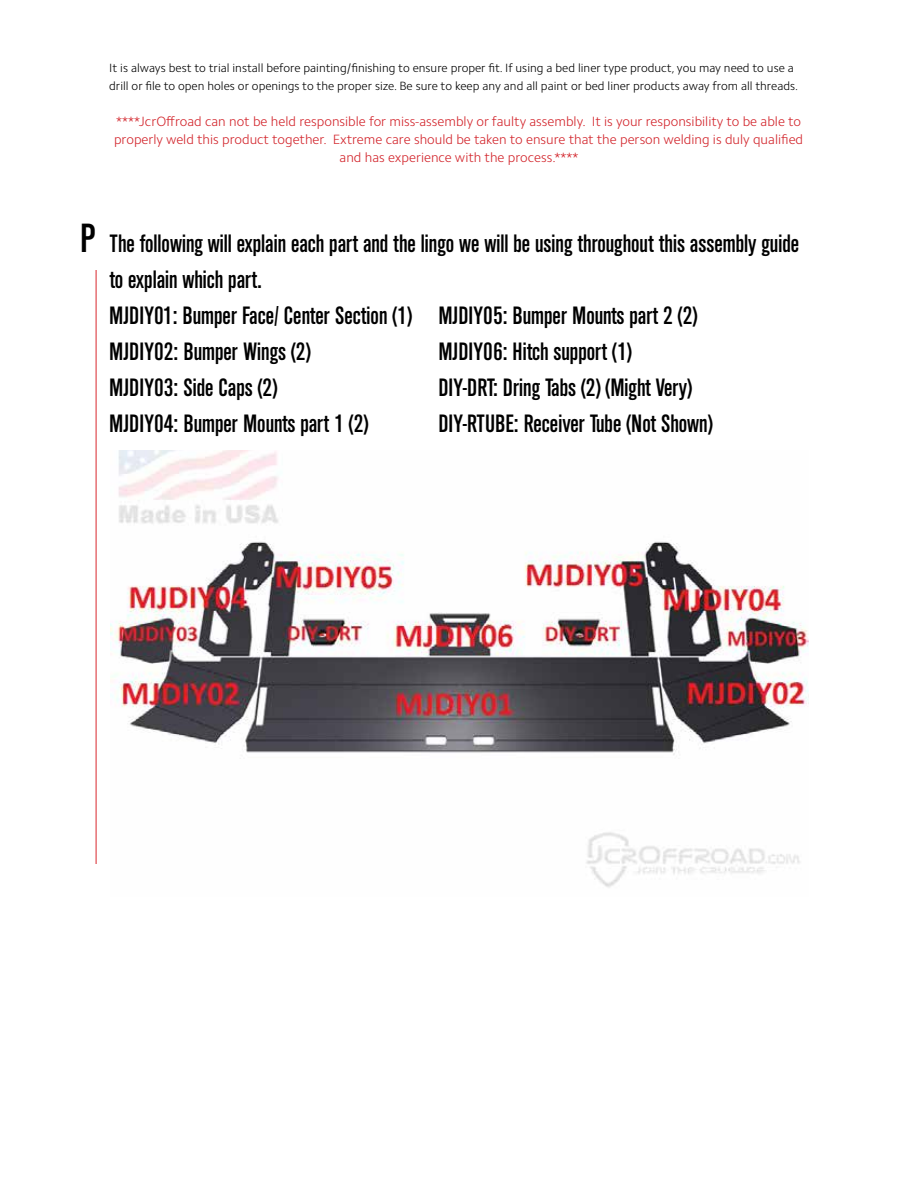
<style>
.page{position:relative;width:918px;height:1188px;background:#fff}
.page>*{position:absolute;margin:0;border:0;box-sizing:border-box;transform-origin:0 0}
.t1{font:39px "Alpin Gothic CG No 2";color:#000}
.t2{font:24px/36px "Alpin Gothic CG No 2";color:#000}
.t3{font:300 13.5px/18px "Camphor Std";color:#d2232a;text-align:center}
.t4{font:300 12px/18px "Camphor Std";color:#000}
</style>
<div class="page">
<img style="left:110px;top:450px;width:698px;height:438px">
<hr style="left:96px;top:270px;width:1px;height:594px;background:#d9272d">
<p class="t4" style="left:109px;top:59px;width:690px">It is always best to trial install before painting/finishing to ensure proper fit. If using a bed liner type product, you may need to use a drill or file to open holes or openings to the proper size. Be sure to keep any and all paint or bed liner products away from all threads.</p>
<p class="t3" style="left:114px;top:112px;width:691px">****JcrOffroad can not be held responsible for miss-assembly or faulty assembly. It is your responsibility to be able to properly weld this product together. Extreme care should be taken to ensure that the person welding is duly qualified and has experience with the process.****</p>
<h1 class="t1" style="left:80px;top:215px;width:17px">P</h1>
<p class="t2" style="left:110px;top:226px;width:691px">The following will explain each part and the lingo we will be using throughout this assembly guide to explain which part.</p>
<p class="t2" style="left:109px;top:298px;width:304px">MJDIY01: Bumper Face/ Center Section (1)<br>MJDIY02: Bumper Wings (2)<br>MJDIY03: Side Caps (2)<br>MJDIY04: Bumper Mounts part 1 (2)</p>
<p class="t2" style="left:438px;top:298px;width:276px">MJDIY05: Bumper Mounts part 2 (2)<br>MJDIY06: Hitch support (1)<br>DIY-DRT: Dring Tabs (2) (Might Very)<br>DIY-RTUBE: Receiver Tube (Not Shown)</p>
</div>
